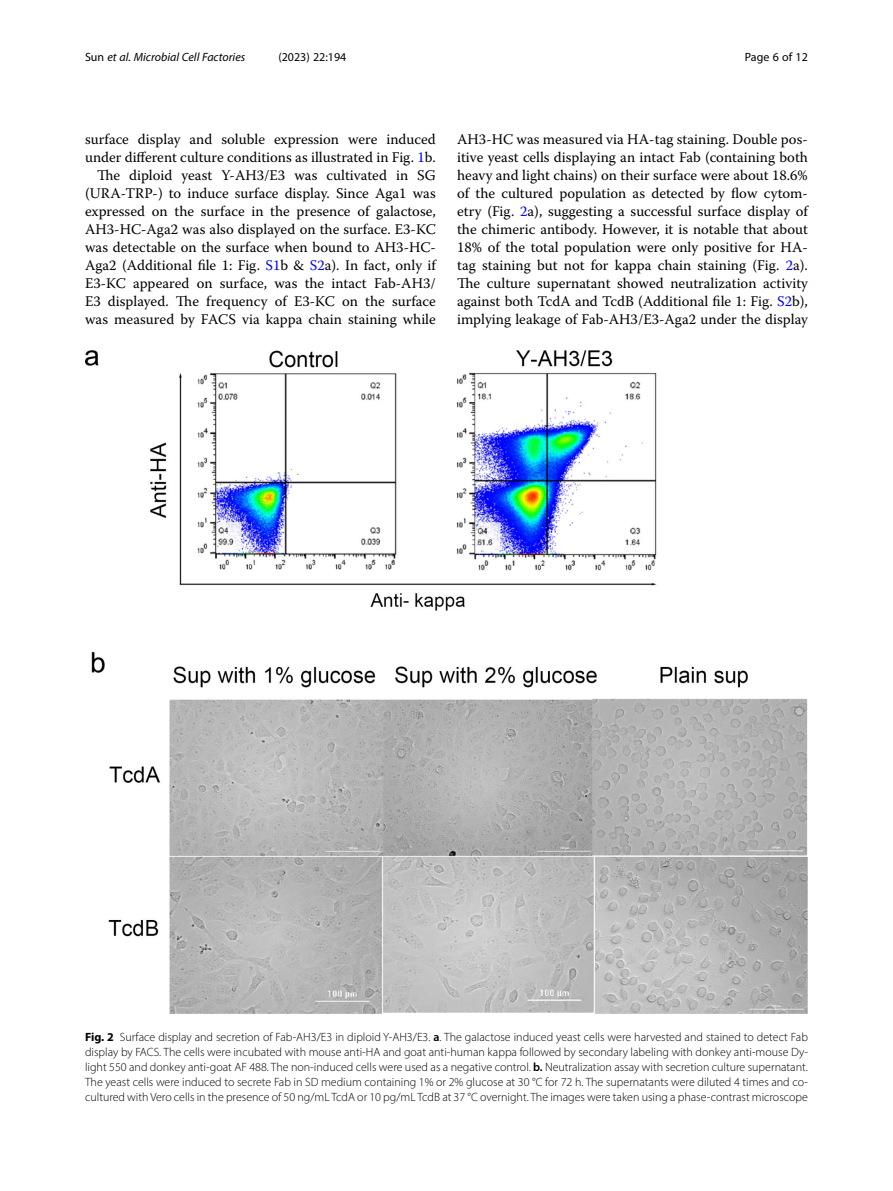
<style>
.page{position:relative;width:893px;height:1191px;background:#fff}
.page>*{position:absolute;margin:0;border:0;box-sizing:border-box;transform-origin:0 0}
.Body_Text_Indent{font:14.7px/18px "Warnock Pro";color:#000;text-align:justify}
.Body_Text{font:14.7px/18px "Warnock Pro";color:#000}
.Figure_Caption{font:300 12px/15px "Myriad Pro";color:#000;text-align:justify}
.t1{font:italic 12px "Myriad Pro";color:#000}
.t2{font:12px "Myriad Pro";color:#000}
.s1{font-style:normal}
.s2{color:#00f}
.s3{font-weight:700}
.s4{font-weight:600}
</style>
<div class="page">
<img style="left:85px;top:350px;width:723px;height:664px">
<p class="t1" style="left:85px;top:50px;width:162px"><span class="s1">Sun</span> et al. Microbial Cell Factories</p>
<p class="t2" style="left:278px;top:50px;width:70px">(2023) 22:194</p>
<p class="t2" style="left:745px;top:50px;width:65px">Page 6 of 12</p>
<p class="Body_Text" style="left:85px;top:130px;width:352px">surface display and soluble expression were induced under different culture conditions as illustrated in Fig. <span class="s2">1</span>b.</p>
<p class="Body_Text_Indent" style="left:85px;top:166px;width:352px;text-indent:12px">The diploid yeast Y-AH3/E3 was cultivated in SG (URA-TRP-) to induce surface display. Since Aga1 was expressed on the surface in the presence of galactose, AH3-HC-Aga2 was also displayed on the surface. E3-KC was detectable on the surface when bound to AH3-HC-Aga2 (Additional file 1: Fig. <span class="s2">S1</span>b &amp; <span class="s2">S2</span>a). In fact, only if E3-KC appeared on surface, was the intact Fab-AH3/ E3 displayed. The frequency of E3-KC on the surface was measured by FACS via kappa chain staining while</p>
<p class="Body_Text_Indent" style="left:457px;top:130px;width:352px">AH3-HC was measured via HA-tag staining. Double pos&shy;itive yeast cells displaying an intact Fab (containing both heavy and light chains) on their surface were about 18.6% of the cultured population as detected by flow cytom&shy;etry (Fig. <span class="s2">2</span>a), suggesting a successful surface display of the chimeric antibody. However, it is notable that about 18% of the total population were only positive for HA&shy;tag staining but not for kappa chain staining (Fig. <span class="s2">2</span>a).<br>The culture supernatant showed neutralization activity against both TcdA and TcdB (Additional file 1: Fig. <span class="s2">S2</span>b), implying leakage of Fab-AH3/E3-Aga2 under the display</p>
<p class="Figure_Caption" style="left:85px;top:1029px;width:724px"><span class="s3">Fig. 2</span> Surface display and secretion of Fab-AH3/E3 in diploid Y-AH3/E3. <span class="s4">a</span>. The galactose induced yeast cells were harvested and stained to detect Fab display by FACS. The cells were incubated with mouse anti-HA and goat anti-human kappa followed by secondary labeling with donkey anti-mouse Dy&shy;light 550 and donkey anti-goat AF 488. The non-induced cells were used as a negative control. <span class="s4">b.</span> Neutralization assay with secretion culture supernatant.<br>The yeast cells were induced to secrete Fab in SD medium containing 1% or 2% glucose at 30 °C for 72 h. The supernatants were diluted 4 times and co&shy;cultured with Vero cells in the presence of 50 ng/mL TcdA or 10 pg/mL TcdB at 37 °C overnight. The images were taken using a phase-contrast microscope</p>
</div>
